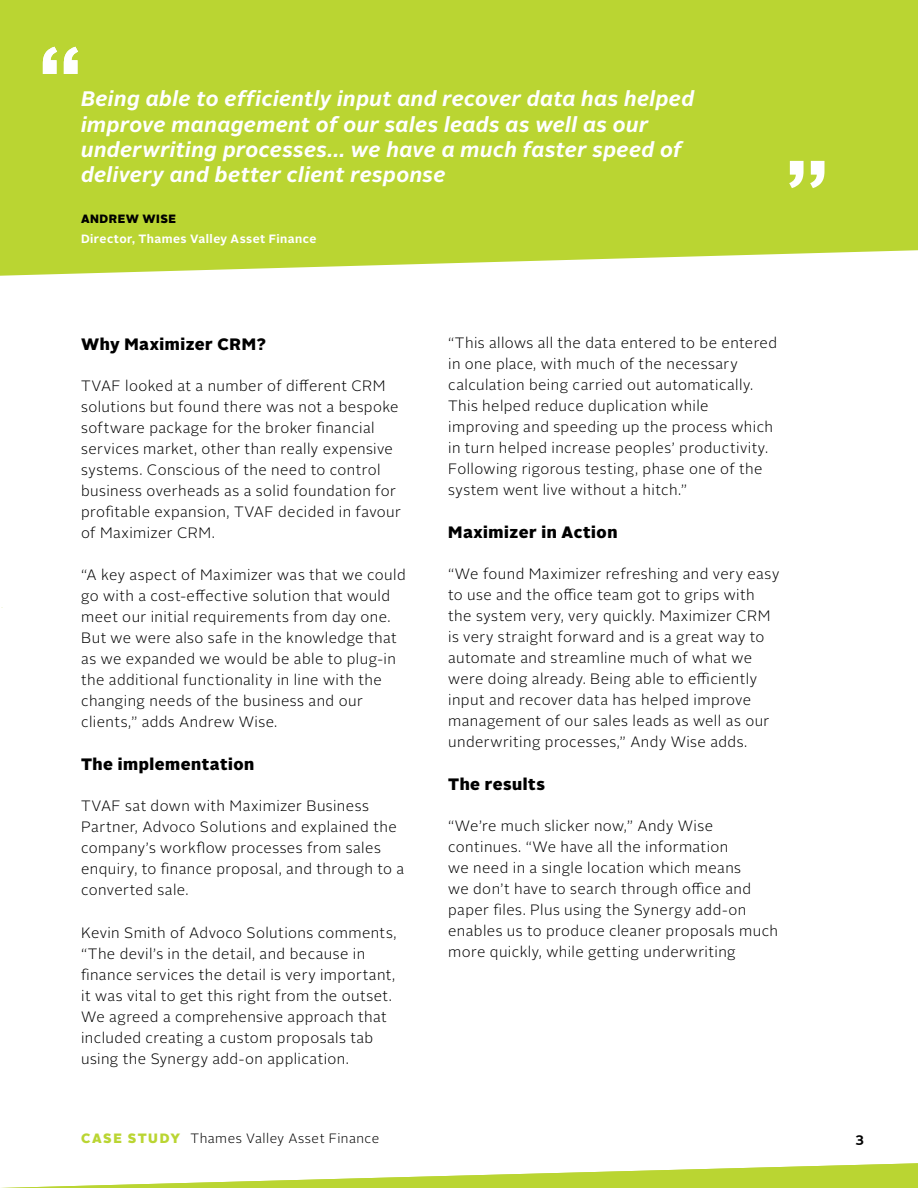
<style>
.page{position:relative;width:918px;height:1188px;background:#fff}
.page>*{position:absolute;margin:0;border:0;box-sizing:border-box;transform-origin:0 0}
.t1{font:700 90px "Alright Sans";color:#fff}
.t2{font:italic 700 21px/25.2px "Alright Sans";letter-spacing:.02em;color:#fff}
.t3{font:900 16.5px "Alright Sans";letter-spacing:.035em;color:#000}
.t4{font:300 15px/21px "Alright Sans";letter-spacing:.025em;color:#000}
.t5{font:300 13.5px "Alright Sans";letter-spacing:.035em;color:#000}
.t6{font:700 13.5px "Alright Sans";color:#000}
.t7{font:700 12px "Alright Sans";letter-spacing:.035em;color:#fff}
.t8{font:900 12px "Alright Sans";letter-spacing:.045em;color:#000}
.s1{font-weight:900;color:#bad532}
</style>
<div class="page">
<div style="left:0;top:0;width:918px;height:276px;background:#bad532"></div>
<svg style="left:1px;top:1163px;width:917px;height:25px"></svg>
<h1 class="t1" style="left:39px;top:16px;width:45px">“</h1>
<h2 class="t2" style="left:81px;top:87px;width:615px">Being able to efficiently input and recover data has helped improve management of our sales leads as well as our underwriting processes... we have a much faster speed of delivery and better client response</h2>
<p class="t8" style="left:81px;top:211px;width:97px">ANDREW WISE</p>
<p class="t7" style="left:81px;top:230px;width:237px">Director, Thames Valley Asset Finance</p>
<h1 class="t1" style="left:829px;top:219px;width:45px;rotate:-180deg">“</h1>
<p class="t3" style="left:81px;top:332px;width:186px">Why Maximizer CRM?</p>
<p class="t4" style="left:81px;top:375px;width:321px">TVAF looked at a number of different CRM solutions but found there was not a bespoke software package for the broker financial services market, other than really expensive systems. Conscious of the need to control business overheads as a solid foundation for profitable expansion, TVAF decided in favour of Maximizer CRM.</p>
<p class="t4" style="left:81px;top:565px;width:326px">“A key aspect of Maximizer was that we could go with a cost-effective solution that would meet our initial requirements from day one.<br>But we were also safe in the knowledge that as we expanded we would be able to plug-in the additional functionality in line with the changing needs of the business and our clients,” adds Andrew Wise.</p>
<p class="t3" style="left:81px;top:752px;width:175px">The implementation</p>
<p class="t4" style="left:81px;top:796px;width:325px">TVAF sat down with Maximizer Business Partner, Advoco Solutions and explained the company’s workflow processes from sales enquiry, to finance proposal, and through to a converted sale.</p>
<p class="t4" style="left:81px;top:922px;width:317px">Kevin Smith of Advoco Solutions comments, “The devil’s in the detail, and because in finance services the detail is very important, it was vital to get this right from the outset.<br>We agreed a comprehensive approach that included creating a custom proposals tab using the Synergy add-on application.</p>
<p class="t4" style="left:448px;top:333px;width:330px">“This allows all the data entered to be entered in one place, with much of the necessary calculation being carried out automatically.<br>This helped reduce duplication while improving and speeding up the process which in turn helped increase peoples’ productivity.<br>Following rigorous testing, phase one of the system went live without a hitch.”</p>
<p class="t3" style="left:448px;top:520px;width:171px">Maximizer in Action</p>
<p class="t4" style="left:448px;top:564px;width:333px">“We found Maximizer refreshing and very easy to use and the office team got to grips with the system very, very quickly. Maximizer CRM is very straight forward and is a great way to automate and streamline much of what we were doing already. Being able to efficiently input and recover data has helped improve management of our sales leads as well as our underwriting processes,” Andy Wise adds.</p>
<p class="t3" style="left:448px;top:772px;width:98px">The results</p>
<p class="t4" style="left:448px;top:816px;width:331px">“We’re much slicker now,” Andy Wise continues. “We have all the information<br>we need in a single location which means<br>we don’t have to search through office and paper files. Plus using the Synergy add-on enables us to produce cleaner proposals much more quickly, while getting underwriting</p>
<p class="t5" style="left:81px;top:1130px;width:300px"><span class="s1">CASE STUDY</span> Thames Valley Asset Finance</p>
<p class="t6" style="left:855px;top:1129px;width:10px">3</p>
</div>
